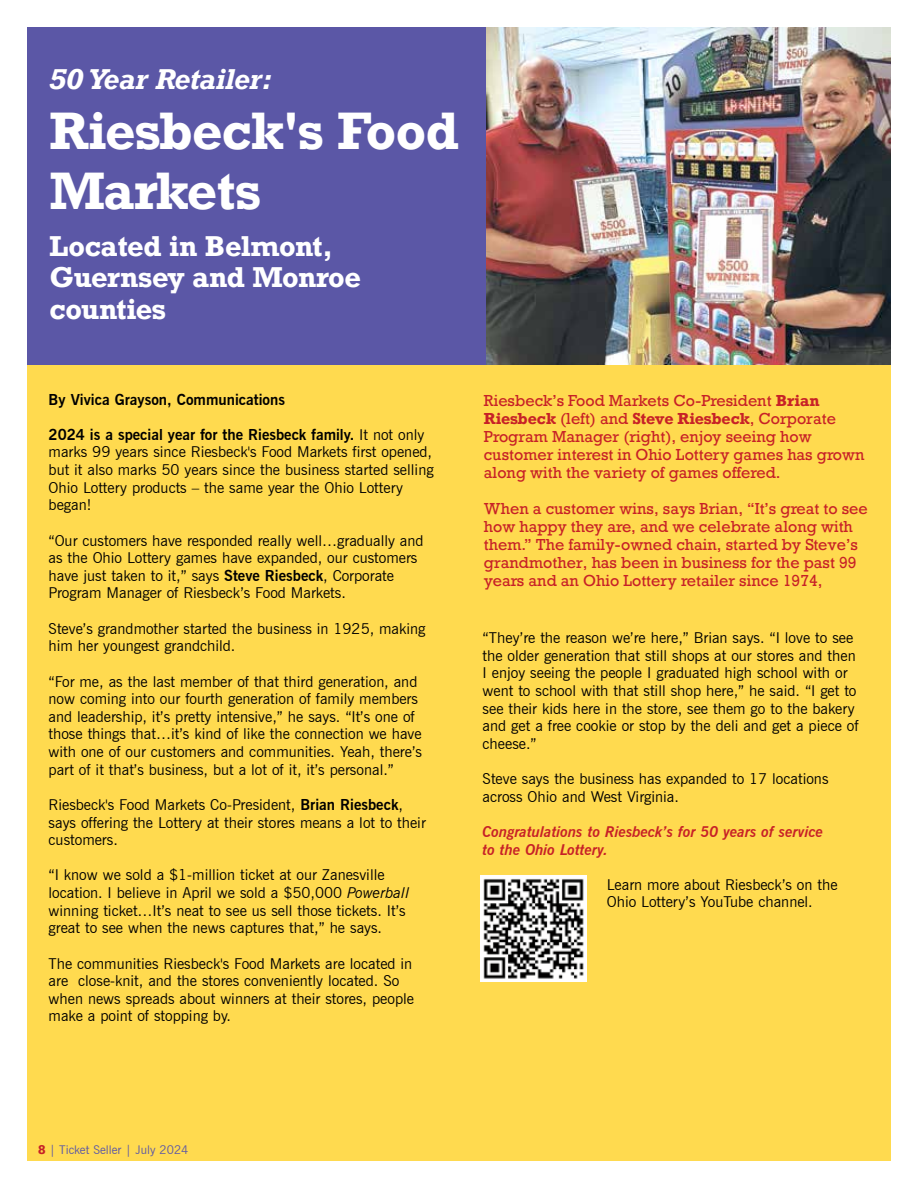
<style>
.page{position:relative;width:918px;height:1188px;background:#fff}
.page>*{position:absolute;margin:0;border:0;box-sizing:border-box;transform-origin:0 0}
.t1{font:700 49.5px/60px "Rockwell";letter-spacing:-.01em;color:#fff}
.t2{font:700 27px/31.5px "Rockwell";letter-spacing:-.01em;color:#fff}
.t3{font:italic 700 27px "Rockwell";letter-spacing:-.02em;color:#fff}
.t4{font:15px/17.5px "News Gothic BT";color:#000}
.t5{font:15px/18px "Rockwell";color:#c72127}
.t6{font:italic 700 15px/17.5px "News Gothic BT";color:#c72127}
.t7{font:700 15px "News Gothic BT";color:#000}
.t8{font:12px "News Gothic BT";color:#5b57a6}
.s1{font-weight:700}
.s2{font-style:italic}
.s3{font-family:"Rockwell";font-weight:700;color:#c72127}
</style>
<div class="page">
<div style="left:27px;top:27px;width:866px;height:1134px;background:#ffda4f"></div>
<div style="left:27px;top:27px;width:864px;height:337px;background:#5b57a6"></div>
<img style="left:486px;top:27px;width:405px;height:337px">
<img style="left:481px;top:876px;width:106px;height:106px">
<div style="left:891px;top:0;width:27px;height:1188px;background:#fff"></div>
<h2 class="t3" style="left:49px;top:62px;width:224px">50 Year Retailer:</h2>
<h1 class="t1" style="left:49px;top:101px;width:411px">Riesbeck's Food<br>Markets</h1>
<h2 class="t2" style="left:49px;top:230px;width:313px">Located in Belmont,<br>Guernsey and Monroe counties</h2>
<p class="t7" style="left:49px;top:390px;width:238px">By Vivica Grayson, Communications</p>
<p class="t4" style="left:49px;top:425px;width:387px"><span class="s1">2024 is a special year for the Riesbeck family.</span> It not only marks 99 years since Riesbeck's Food Markets first opened, but it also marks 50 years since the business started selling Ohio Lottery products – the same year the Ohio Lottery began!</p>
<p class="t4" style="left:49px;top:531px;width:377px">“Our customers have responded really well…gradually and as the Ohio Lottery games have expanded, our customers have just taken to it,” says <span class="s1">Steve Riesbeck</span>, Corporate Program Manager of Riesbeck’s Food Markets.</p>
<p class="t4" style="left:49px;top:619px;width:379px">Steve’s grandmother started the business in 1925, making him her youngest grandchild.</p>
<p class="t4" style="left:49px;top:672px;width:375px">“For me, as the last member of that third generation, and now coming into our fourth generation of family members and leadership, it’s pretty intensive,” he says. “It’s one of those things that…it’s kind of like the connection we have with one of our customers and communities. Yeah, there’s part of it that’s business, but a lot of it, it’s personal.”</p>
<p class="t4" style="left:49px;top:796px;width:379px">Riesbeck's Food Markets Co-President, <span class="s1">Brian Riesbeck</span>, says offering the Lottery at their stores means a lot to their customers.</p>
<p class="t4" style="left:49px;top:866px;width:362px">“I know we sold a $1-million ticket at our Zanesville location. I believe in April we sold a $50,000 <span class="s2">Powerball </span>winning ticket…It’s neat to see us sell those tickets. It’s great to see when the news captures that,” he says.</p>
<p class="t4" style="left:49px;top:954px;width:367px">The communities Riesbeck's Food Markets are located in are close-knit, and the stores conveniently located. So when news spreads about winners at their stores, people make a point of stopping by.</p>
<p class="t5" style="left:484px;top:391px;width:382px">Riesbeck’s Food Markets Co-President <span class="s1">Brian Riesbeck</span> (left) and <span class="s1">Steve Riesbeck</span>, Corporate Program Manager (right), enjoy seeing how customer interest in Ohio Lottery games has grown along with the variety of games offered.</p>
<p class="t5" style="left:484px;top:499px;width:385px">When a customer wins, says Brian, “It’s great to see how happy they are, and we celebrate along with them.” The family-owned chain, started by Steve’s grandmother, has been in business for the past 99 years and an Ohio Lottery retailer since 1974,</p>
<p class="t4" style="left:483px;top:629px;width:378px">“They’re the reason we’re here,” Brian says. “I love to see the older generation that still shops at our stores and then I enjoy seeing the people I graduated high school with or went to school with that still shop here,” he said. “I get to see their kids here in the store, see them go to the bakery and get a free cookie or stop by the deli and get a piece of cheese.”</p>
<p class="t4" style="left:483px;top:770px;width:347px">Steve says the business has expanded to 17 locations across Ohio and West Virginia.</p>
<p class="t6" style="left:483px;top:823px;width:342px">Congratulations to Riesbeck’s for 50 years of service to the Ohio Lottery.</p>
<p class="t4" style="left:607px;top:875px;width:232px">Learn more about Riesbeck’s on the<br>Ohio Lottery’s YouTube channel.</p>
<p class="t8" style="left:38px;top:1142px;width:152px"><span class="s3">8</span> | Ticket Seller | July 2024</p>
</div>
